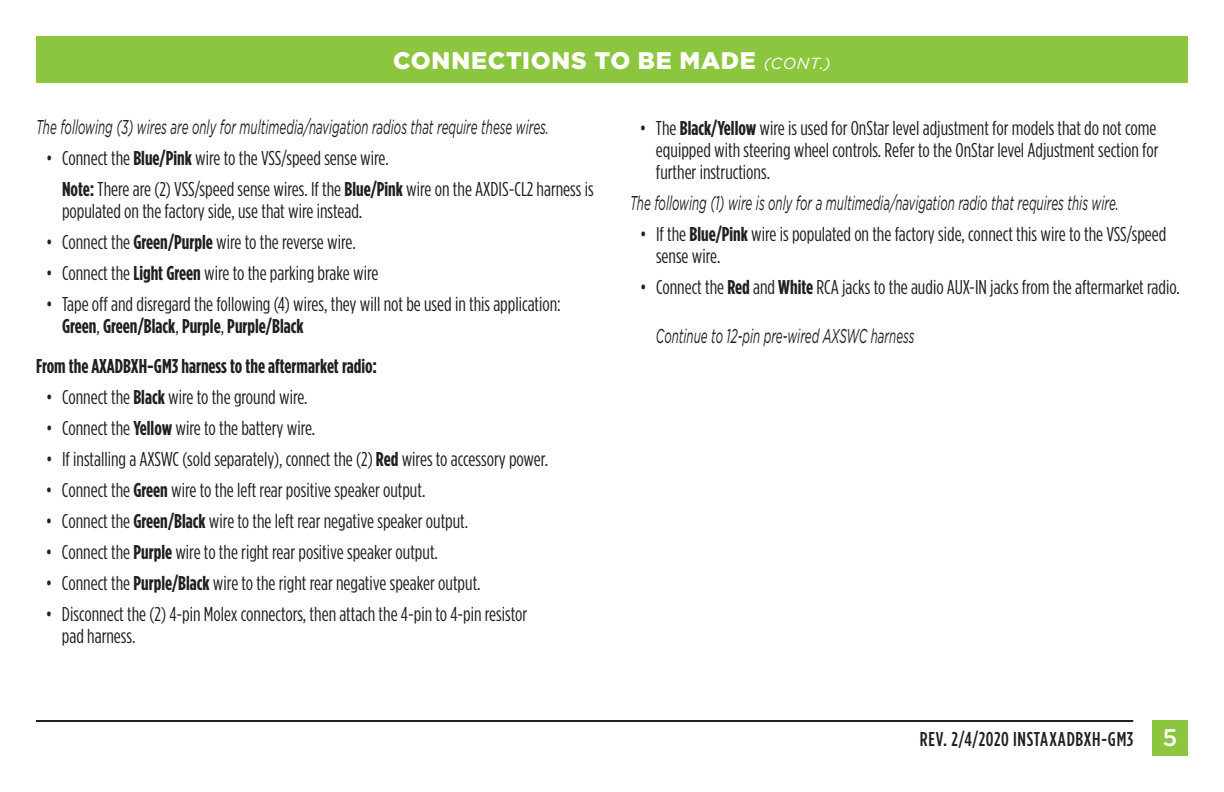
<style>
.page{position:relative;width:1224px;height:792px;background:#fff}
.page>*{position:absolute;margin:0;border:0;box-sizing:border-box;transform-origin:0 0}
.t1{font:900 24px "Gotham";letter-spacing:.03em;color:#fff}
.t2{font:20px/22px "Gotham Condensed";color:#231f20}
.t3{font:italic 20px "Gotham";color:#231f20;scale:.58 1}
.t4{font:700 20px "Gotham Condensed";color:#231f20}
.t5{font:500 20px "Gotham Condensed";letter-spacing:.03em;color:#231f20}
.s1{font-weight:400;font-style:italic;font-size:16px}
.s2{font-weight:700}
.s3{font-family:"Gotham";font-size:24px;color:#fff}
</style>
<div class="page">
<div style="left:36px;top:36px;width:1152px;height:46px;background:#8bc63e"></div>
<div style="left:1152px;top:720px;width:36px;height:36px;background:#8bc63e"></div>
<hr style="left:36px;top:720px;width:1097px;height:2px;background:#231f20">
<p class="t1" style="left:393px;top:47px;width:439px">CONNECTIONS TO BE MADE <span class="s1">(CONT.)</span></p>
<p class="t3" style="left:36px;top:116px;width:886px">The following (3) wires are only for multimedia/navigation radios that require these wires.</p>
<p class="t2" style="left:62px;top:142px;width:533px;line-height:31px;text-indent:-16px">• Connect the <span class="s2">Blue/Pink</span> wire to the VSS/speed sense wire.<br><span class="s2">Note:</span> There are (2) VSS/speed sense wires. If the <span class="s2">Blue/Pink</span> wire on the AXDIS-CL2 harness is</p>
<p class="t2" style="left:62px;top:200px;width:302px">populated on the factory side, use that wire instead.</p>
<p class="t2" style="left:46px;top:231px;width:311px">• Connect the <span class="s2">Green/Purple</span> wire to the reverse wire.</p>
<p class="t2" style="left:46px;top:262px;width:334px">• Connect the <span class="s2">Light Green</span> wire to the parking brake wire</p>
<p class="t2" style="left:62px;top:293px;width:500px;text-indent:-16px">• Tape off and disregard the following (4) wires, they will not be used in this application:<br><span class="s2">Green</span>, <span class="s2">Green/Black</span>, <span class="s2">Purple</span>, <span class="s2">Purple/Black</span></p>
<p class="t4" style="left:36px;top:355px;width:343px">From the AXADBXH-GM3 harness to the aftermarket radio:</p>
<p class="t2" style="left:46px;top:386px;width:263px">• Connect the <span class="s2">Black</span> wire to the ground wire.</p>
<p class="t2" style="left:46px;top:417px;width:271px">• Connect the <span class="s2">Yellow</span> wire to the battery wire.</p>
<p class="t2" style="left:46px;top:448px;width:504px">• If installing a AXSWC (sold separately), connect the (2) <span class="s2">Red</span> wires to accessory power.</p>
<p class="t2" style="left:46px;top:479px;width:381px">• Connect the <span class="s2">Green</span> wire to the left rear positive speaker output.</p>
<p class="t2" style="left:46px;top:510px;width:424px">• Connect the <span class="s2">Green/Black</span> wire to the left rear negative speaker output.</p>
<p class="t2" style="left:46px;top:541px;width:393px">• Connect the <span class="s2">Purple</span> wire to the right rear positive speaker output.</p>
<p class="t2" style="left:46px;top:572px;width:436px">• Connect the <span class="s2">Purple/Black</span> wire to the right rear negative speaker output.</p>
<p class="t2" style="left:62px;top:603px;width:467px;text-indent:-16px">• Disconnect the (2) 4-pin Molex connectors, then attach the 4-pin to 4-pin resistor pad harness.</p>
<p class="t2" style="left:656px;top:117px;width:504px;text-align:justify;text-indent:-16px">• The <span class="s2">Black/Yellow</span> wire is used for OnStar level adjustment for models that do not come equipped with steering wheel controls. Refer to the OnStar level Adjustment section for further instructions.</p>
<p class="t3" style="left:630px;top:192px;width:844px">The following (1) wire is only for a multimedia/navigation radio that requires this wire.</p>
<p class="t2" style="left:656px;top:223px;width:512px;text-indent:-16px">• If the <span class="s2">Blue/Pink</span> wire is populated on the factory side, connect this wire to the VSS/speed sense wire.</p>
<p class="t2" style="left:640px;top:276px;width:541px">• Connect the <span class="s2">Red</span> and <span class="s2">White</span> RCA jacks to the audio AUX-IN jacks from the aftermarket radio.</p>
<p class="t3" style="left:656px;top:325px;width:447px">Continue to 12-pin pre-wired AXSWC harness</p>
<p class="t5" style="left:920px;top:728px;width:259px">REV. 2/4/2020 INSTAXADBXH-GM3 <span class="s3">5</span></p>
</div>
